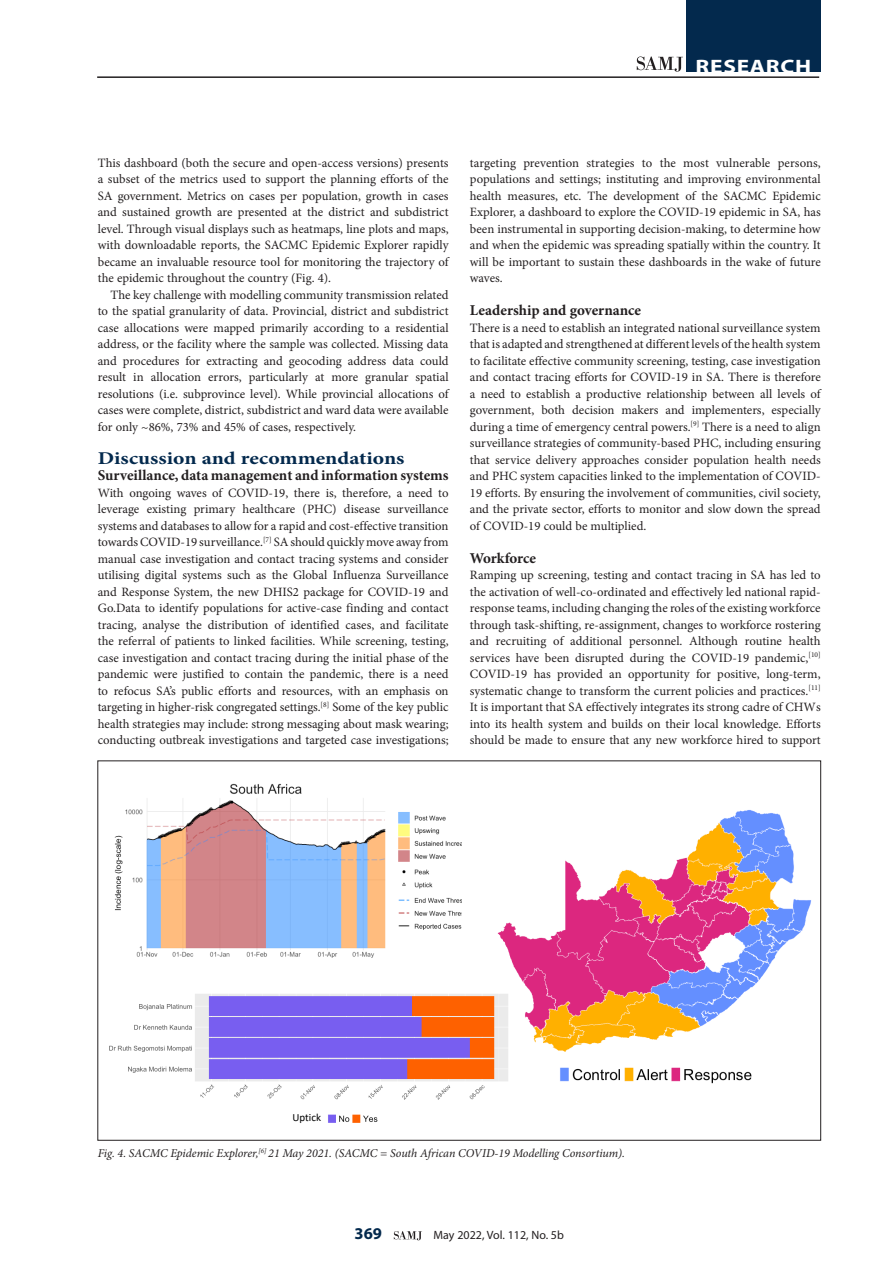
<style>
.page{position:relative;width:893px;height:1263px;background:#fff}
.page>*{position:absolute;margin:0;border:0;box-sizing:border-box;transform-origin:0 0}
.t1{font:700 19.5px "Myriad Pro";letter-spacing:.03em;color:#fff;scale:1.2 1}
.B_HEAD{font:700 18px "Minion Pro";color:#03294d;scale:1.2 1}
.t2{font:700 16.5px "Myriad Pro";color:#03294d}
.C_HEAD{font:700 15px "Minion Pro";color:#231f20}
.BODY_TEXT_1ST_PARAGR{font:12.75px/16.5px "Minion Pro";letter-spacing:-.005em;color:#231f20;text-align:justify}
.BODY_TEXT_INDENT{font:12.75px/16.5px "Minion Pro";color:#231f20;text-align:justify}
.CAPTIONS{font:italic 12px "Minion Pro";letter-spacing:-.005em;color:#231f20}
.t3{font:12px "Myriad Pro";color:#231f20}
.t4{font:10.95px "Calibri";color:#000}
</style>
<div class="page">
<svg style="left:394px;top:1231px;width:28px;height:9px"></svg>
<hr style="left:97px;top:76px;width:722px;height:2px;background:#231f20">
<div style="left:686px;top:0;width:135px;height:72px;background:#03294d"></div>
<svg style="left:637px;top:57px;width:46px;height:15px"></svg>
<img style="left:114px;top:783px;width:348px;height:175px">
<img style="left:497px;top:810px;width:315px;height:274px">
<img style="left:109px;top:991px;width:401px;height:132px">
<h1 class="t1" style="left:696px;top:54px;width:98px">RESEARCH</h1>
<p class="BODY_TEXT_INDENT" style="left:98px;top:154px;width:352px">This dashboard (both the secure and open-access versions) presents a subset of the metrics used to support the planning efforts of the SA government. Metrics on cases per population, growth in cases and sustained growth are presented at the district and subdistrict level. Through visual displays such as heatmaps, line plots and maps, with downloadable reports, the SACMC Epidemic Explorer rapidly became an invaluable resource tool for monitoring the trajectory of the epidemic throughout the country (Fig. 4).</p>
<p class="BODY_TEXT_INDENT" style="left:98px;top:286px;width:352px;text-indent:13px">The key challenge with modelling community transmission related to the spatial granularity of data. Provincial, district and subdistrict case allocations were mapped primarily according to a residential address, or the facility where the sample was collected. Missing data and procedures for extracting and geocoding address data could result in allocation errors, particularly at more granular spatial resolutions (i.e. subprovince level). While provincial allocations of cases were complete, district, subdistrict and ward data were available for only ~86%, 73% and 45% of cases, respectively.</p>
<h2 class="B_HEAD" style="left:98px;top:445px;width:257px">Discussion and recommendations</h2>
<h3 class="C_HEAD" style="left:98px;top:465px;width:352px">Surveillance, data management and information systems</h3>
<p class="BODY_TEXT_1ST_PARAGR" style="left:98px;top:484px;width:352px">With ongoing waves of COVID-19, there is, therefore, a need to leverage existing primary healthcare (PHC) disease surveillance systems and databases to allow for a rapid and cost-effective transition towards COVID-19 surveillance.<sup>[7]</sup> SA should quickly move away from manual case investigation and contact tracing systems and consider utilising digital systems such as the Global Influenza Surveillance and Response System, the new DHIS2 package for COVID-19 and Go.Data to identify populations for active-case finding and contact tracing, analyse the distribution of identified cases, and facilitate the referral of patients to linked facilities. While screening, testing, case investigation and contact tracing during the initial phase of the pandemic were justified to contain the pandemic, there is a need to refocus SA’s public efforts and resources, with an emphasis on targeting in higher-risk congregated settings.<sup>[8]</sup> Some of the key public health strategies may include: strong messaging about mask wearing; conducting outbreak investigations and targeted case investigations;</p>
<p class="BODY_TEXT_1ST_PARAGR" style="left:470px;top:154px;width:352px">targeting prevention strategies to the most vulnerable persons, populations and settings; instituting and improving environmental health measures, etc. The development of the SACMC Epidemic Explorer, a dashboard to explore the COVID-19 epidemic in SA, has been instrumental in supporting decision-making, to determine how and when the epidemic was spreading spatially within the country. It will be important to sustain these dashboards in the wake of future waves.</p>
<h3 class="C_HEAD" style="left:470px;top:300px;width:173px">Leadership and governance</h3>
<p class="BODY_TEXT_1ST_PARAGR" style="left:470px;top:319px;width:352px">There is a need to establish an integrated national surveillance system that is adapted and strengthened at different levels of the health system to facilitate effective community screening, testing, case investigation and contact tracing efforts for COVID-19 in SA. There is therefore a need to establish a productive relationship between all levels of government, both decision makers and implementers, especially during a time of emergency central powers.<sup>[9]</sup> There is a need to align surveillance strategies of community-based PHC, including ensuring that service delivery approaches consider population health needs and PHC system capacities linked to the implementation of COVID-19 efforts. By ensuring the involvement of communities, civil society, and the private sector, efforts to monitor and slow down the spread of COVID-19 could be multiplied.</p>
<h3 class="C_HEAD" style="left:470px;top:547px;width:68px">Workforce</h3>
<p class="BODY_TEXT_1ST_PARAGR" style="left:470px;top:567px;width:352px">Ramping up screening, testing and contact tracing in SA has led to the activation of well-co-ordinated and effectively led national rapid&shy;response teams, including changing the roles of the existing workforce through task-shifting, re-assignment, changes to workforce rostering and recruiting of additional personnel. Although routine health services have been disrupted during the COVID-19 pandemic,<sup>[10] </sup>COVID-19 has provided an opportunity for positive, long-term, systematic change to transform the current policies and practices.<sup>[11] </sup>It is important that SA effectively integrates its strong cadre of CHWs into its health system and builds on their local knowledge. Efforts should be made to ensure that any new workforce hired to support</p>
<p class="t4" style="left:292px;top:1110px;width:30px">Uptick</p>
<p class="CAPTIONS" style="left:98px;top:1145px;width:529px">Fig. 4. SACMC Epidemic Explorer,<sup>[6]</sup> 21 May 2021. (SACMC = South African COVID-19 Modelling Consortium).</p>
<p class="t2" style="left:355px;top:1223px;width:29px">369</p>
<p class="t3" style="left:433px;top:1228px;width:132px">May 2022, Vol. 112, No. 5b</p>
</div>
